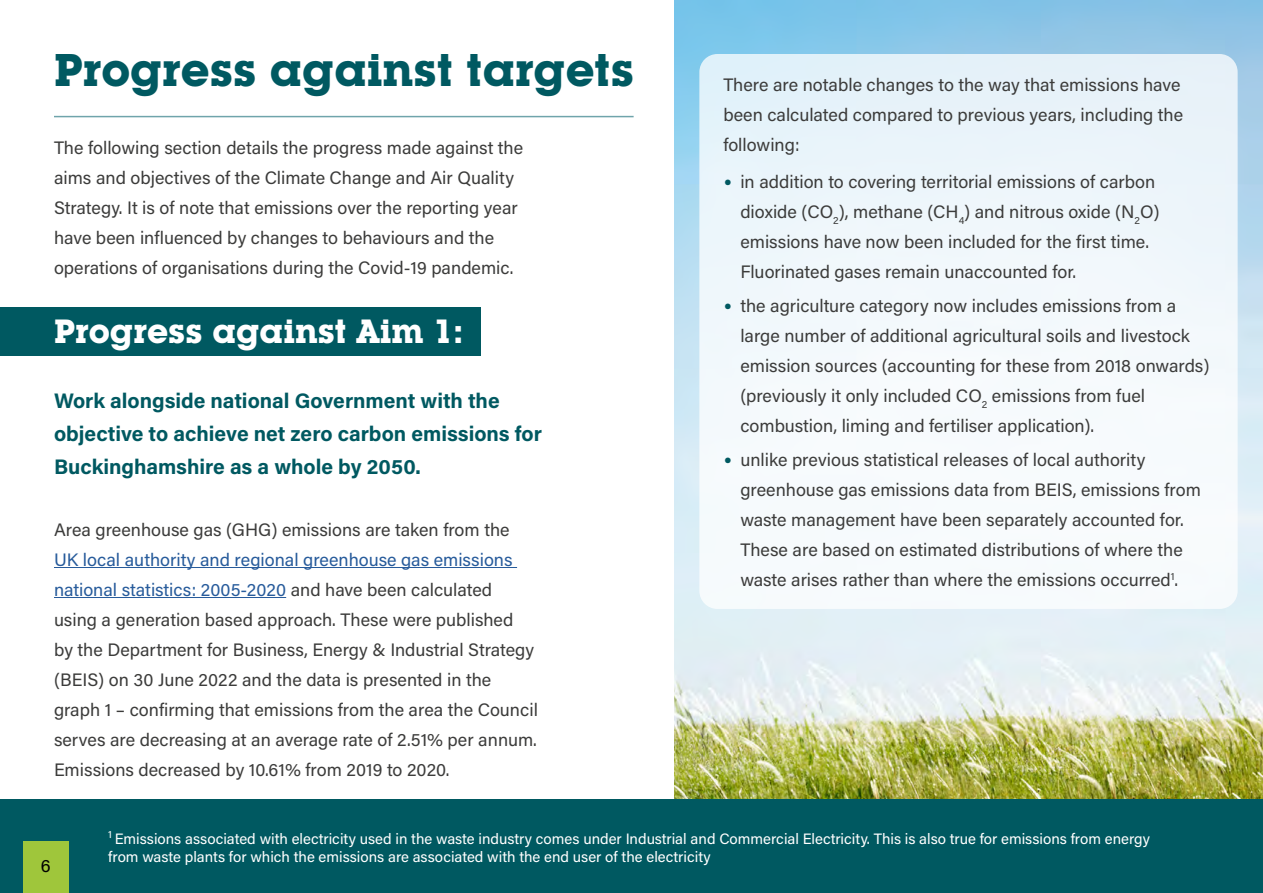
<style>
.page{position:relative;width:1263px;height:893px;background:#fff}
.page>*{position:absolute;margin:0;border:0;box-sizing:border-box;transform-origin:0 0}
.Heading_1{font:700 45px "Lubalin Graph IT Cby BT";color:#005961}
.Heading_2{font:700 33px "Lubalin Graph IT Cby BT";color:#fff}
.Heading_2-2{font:700 21px/33px "Acumin Pro";color:#005961}
.Body_text{font:18px/30px "Acumin Pro";color:#3c3c3b}
.t1{font:18px "Acumin Pro";color:#000}
.Body_text-2{font:15px/18px "Acumin Pro";color:#fff}
.s1{font-family:"Calibri";color:#005961}
.s2{color:#275b9b}
</style>
<div class="page">
<img style="left:674px;top:0;width:589px;height:799px">
<div style="left:0;top:799px;width:1263px;height:94px;background:#005961"></div>
<div style="left:699px;top:54px;width:538px;height:555px;background:linear-gradient(to right,#f0f8fc,#f2f8fb);border-radius:18px"></div>
<div style="left:0;top:307px;width:480px;height:49px;background:#005961"></div>
<hr style="left:54px;top:567px;width:463px;height:1px;background:#275b9b">
<hr style="left:54px;top:597px;width:232px;height:1px;background:#275b9b">
<hr style="left:54px;top:116px;width:580px;height:1px;background:#6fa4ab">
<div style="left:23px;top:842px;width:45px;height:51px;background:#9fc63b"></div>
<p class="Heading_1" style="left:54px;top:43px;width:582px">Progress against targets</p>
<p class="Body_text" style="left:723px;top:69px;width:461px">There are notable changes to the way that emissions have been calculated compared to previous years, including the</p>
<p class="Body_text" style="left:54px;top:132px;width:471px">The following section details the progress made against the</p>
<p class="Body_text" style="left:723px;top:129px;width:78px">following:</p>
<p class="Body_text" style="left:54px;top:162px;width:465px">aims and objectives of the Climate Change and Air Quality Strategy. It is of note that emissions over the reporting year have been influenced by changes to behaviours and the operations of organisations during the Covid-19 pandemic.</p>
<p class="Body_text" style="left:740px;top:166px;width:421px;text-indent:-17px"><span class="s1">•</span> in addition to covering territorial emissions of carbon dioxide (CO<sub>2</sub>), methane (CH<sub>4</sub>) and nitrous oxide (N<sub>2</sub>O) emissions have now been included for the first time.<br>Fluorinated gases remain unaccounted for.</p>
<p class="Body_text" style="left:740px;top:290px;width:471px;text-indent:-17px"><span class="s1">•</span> the agriculture category now includes emissions from a large number of additional agricultural soils and livestock emission sources (accounting for these from 2018 onwards) (previously it only included CO<sub>2</sub> emissions from fuel combustion, liming and fertiliser application).</p>
<p class="Body_text" style="left:740px;top:444px;width:462px;text-indent:-17px"><span class="s1">•</span> unlike previous statistical releases of local authority greenhouse gas emissions data from BEIS, emissions from waste management have been separately accounted for.<br>These are based on estimated distributions of where the waste arises rather than where the emissions occurred<sup>1</sup>.</p>
<p class="Heading_2" style="left:54px;top:311px;width:411px">Progress against Aim 1:</p>
<p class="Heading_2-2" style="left:54px;top:384px;width:489px">Work alongside national Government with the objective to achieve net zero carbon emissions for<br>Buckinghamshire as a whole by 2050.</p>
<p class="Body_text" style="left:54px;top:514px;width:485px">Area greenhouse gas (GHG) emissions are taken from the <span class="s2">UK local authority and regional greenhouse gas emissions national statistics: 2005-2020</span> and have been calculated using a generation based approach. These were published<br>by the Department for Business, Energy &amp; Industrial Strategy (BEIS) on 30 June 2022 and the data is presented in the graph 1 – confirming that emissions from the area the Council serves are decreasing at an average rate of 2.51% per annum.<br>Emissions decreased by 10.61% from 2019 to 2020.</p>
<p class="t1" style="left:41px;top:853px;width:11px">6</p>
<p class="Body_text-2" style="left:108px;top:829px;width:1043px"><sup>1</sup> Emissions associated with electricity used in the waste industry comes under Industrial and Commercial Electricity. This is also true for emissions from energy from waste plants for which the emissions are associated with the end user of the electricity</p>
</div>
